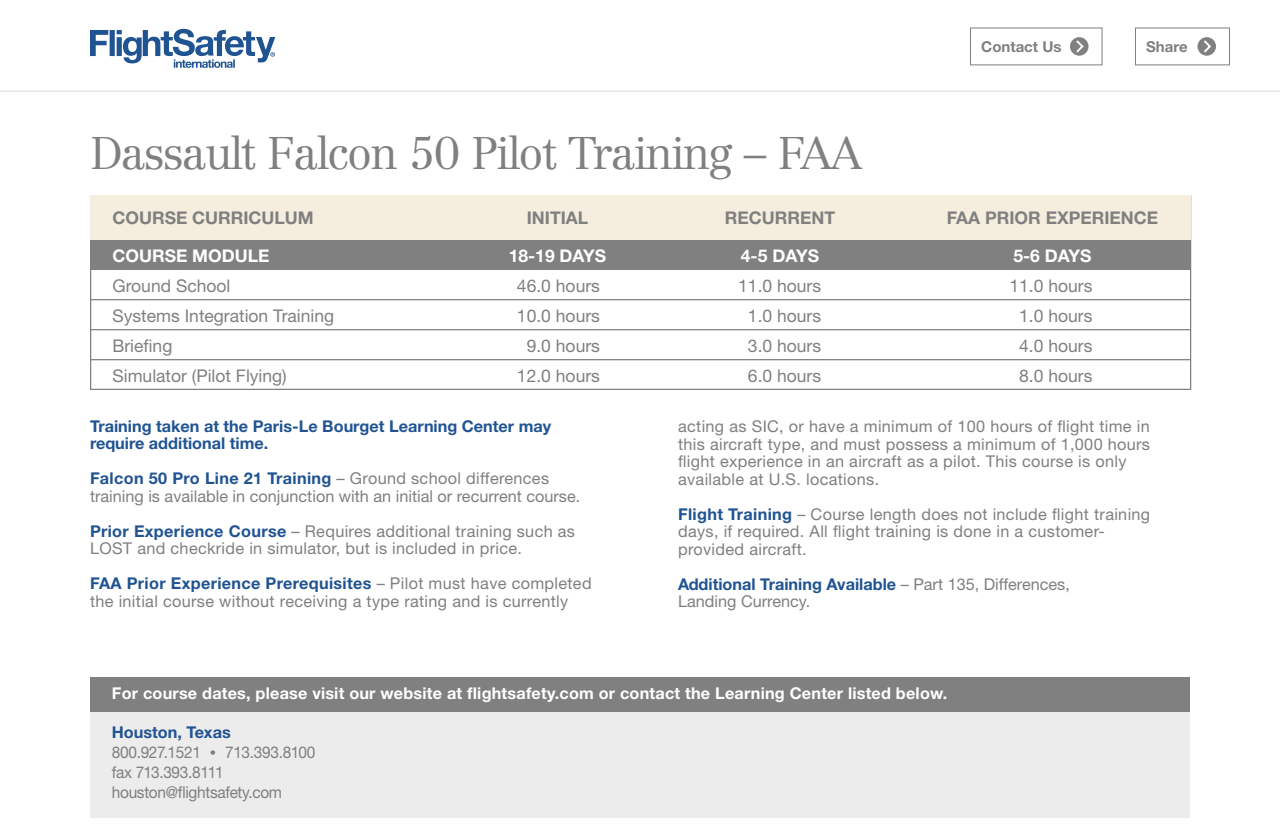
<style>
.page{position:relative;width:1280px;height:840px;background:#fff}
.page>*{position:absolute;margin:0;border:0;box-sizing:border-box;transform-origin:0 0}
.t1{font:300 45px "Centennial";letter-spacing:-.04em;color:#808080}
.t2{font:17.5px "Helvetica Neue";color:#808080}
.t3{font:700 17.5px "Helvetica Neue";color:#808080}
.t4{font:700 17.5px "Helvetica Neue";color:#fff}
.t5{font:16.25px/17.5px "Helvetica Neue";letter-spacing:.02em;color:#7e7f81}
.t6{font:16.25px/17.5px "Helvetica Neue";color:#7e7f81}
.t7{font:700 16.25px "Helvetica Neue";letter-spacing:.01em;color:#fff}
.t8{font:16.25px/20px "Helvetica Neue";letter-spacing:-.02em;color:#7e7f81;scale:.95 1}
.t9{font:700 16.25px/17.5px "Helvetica Neue";color:#205392}
.t10{font:700 15px "Helvetica Neue";color:#808080}
.s1{font-weight:700;color:#205392}
.s2{font-size:12.5px}
</style>
<div class="page">
<div style="left:970px;top:27px;width:133px;height:38px;border:1px solid #808080"></div>
<svg style="left:1070px;top:37px;width:19px;height:19px"></svg>
<svg style="left:1074px;top:38px;width:11px;height:17px"></svg>
<div style="left:1135px;top:27px;width:95px;height:38px;border:1px solid #808080"></div>
<div style="left:1198px;top:37px;width:18px;height:19px;background:#808080;border-radius:50%"></div>
<svg style="left:1202px;top:38px;width:11px;height:17px"></svg>
<svg style="left:90px;top:29px;width:185px;height:39px"></svg>
<div style="left:90px;top:710px;width:1100px;height:108px;background:#ececec"></div>
<div style="left:90px;top:240px;width:1100px;height:30px;background:#808080"></div>
<div style="left:90px;top:195px;width:1101px;height:45px;background:#f5eedf"></div>
<hr style="left:90px;top:299px;width:1100px;height:1px;background:#808080">
<hr style="left:90px;top:329px;width:1100px;height:1px;background:#808080">
<hr style="left:90px;top:359px;width:1100px;height:1px;background:#808080">
<div style="left:90px;top:677px;width:1100px;height:34px;background:#808080"></div>
<hr style="left:0;top:91px;width:1280px;height:1px;background:#dfdfdf">
<p class="t10" style="left:981px;top:37px;width:82px">Contact Us</p>
<p class="t10" style="left:1146px;top:37px;width:43px">Share</p>
<h1 class="t1" style="left:90px;top:126px;width:774px">Dassault Falcon 50 Pilot Training – FAA</h1>
<p class="t3" style="left:113px;top:207px;width:203px">COURSE CURRICULUM</p>
<p class="t3" style="left:527px;top:207px;width:63px">INITIAL</p>
<p class="t3" style="left:725px;top:207px;width:112px">RECURRENT</p>
<p class="t3" style="left:947px;top:207px;width:213px">FAA PRIOR EXPERIENCE</p>
<p class="t4" style="left:113px;top:244px;width:158px">COURSE MODULE</p>
<p class="t4" style="left:509px;top:244px;width:99px">18-19 DAYS</p>
<p class="t4" style="left:741px;top:244px;width:80px">4-5 DAYS</p>
<p class="t4" style="left:1013px;top:244px;width:80px">5-6 DAYS</p>
<p class="t2" style="left:112px;top:275px;width:119px">Ground School</p>
<p class="t2" style="left:517px;top:275px;width:85px">46.0 hours</p>
<p class="t2" style="left:738px;top:275px;width:85px">11.0 hours</p>
<p class="t2" style="left:1009px;top:275px;width:85px">11.0 hours</p>
<p class="t2" style="left:112px;top:305px;width:223px">Systems Integration Training</p>
<p class="t2" style="left:517px;top:305px;width:85px">10.0 hours</p>
<p class="t2" style="left:748px;top:305px;width:75px">1.0 hours</p>
<p class="t2" style="left:1019px;top:305px;width:75px">1.0 hours</p>
<p class="t2" style="left:112px;top:335px;width:61px">Briefing</p>
<p class="t2" style="left:527px;top:335px;width:75px">9.0 hours</p>
<p class="t2" style="left:748px;top:335px;width:75px">3.0 hours</p>
<p class="t2" style="left:1019px;top:335px;width:75px">4.0 hours</p>
<p class="t2" style="left:112px;top:365px;width:176px">Simulator (Pilot Flying)</p>
<p class="t2" style="left:517px;top:365px;width:85px">12.0 hours</p>
<p class="t2" style="left:748px;top:365px;width:75px">6.0 hours</p>
<p class="t2" style="left:1019px;top:365px;width:75px">8.0 hours</p>
<p class="t9" style="left:90px;top:417px;width:463px">Training taken at the Paris-Le Bourget Learning Center may require additional time.</p>
<p class="t6" style="left:90px;top:470px;width:492px"><span class="s1">Falcon 50 Pro Line 21 Training</span> – Ground school differences training is available in conjunction with an initial or recurrent course.</p>
<p class="t5" style="left:90px;top:522px;width:487px"><span class="s1">Prior Experience Course</span> – Requires additional training such as<br>LOST and checkride in simulator, but is included in price.</p>
<p class="t5" style="left:90px;top:575px;width:503px"><span class="s1">FAA Prior Experience Prerequisites</span> – Pilot must have completed the initial course without receiving a type rating and is currently</p>
<p class="t5" style="left:678px;top:417px;width:473px">acting as SIC, or have a minimum of 100 hours of flight time in this aircraft type, and must possess a minimum of 1,000 hours flight experience in an aircraft as a pilot. This course is only available at U.S. locations.</p>
<p class="t5" style="left:678px;top:505px;width:474px"><span class="s1">Flight Training</span> – Course length does not include flight training days, if required. All flight training is done in a customer&shy;provided aircraft.</p>
<p class="t6" style="left:678px;top:575px;width:393px"><span class="s1">Additional Training Available</span> – Part 135, Differences,<br>Landing Currency.</p>
<p class="t7" style="left:112px;top:683px;width:837px">For course dates, please visit our website at flightsafety.com or contact the Learning Center listed below.</p>
<p class="t8" style="left:112px;top:722px;width:216px"><span class="s1">Houston, Texas<br></span>800.927.1521 <span class="s2">•</span> 713.393.8100 fax 713.393.8111 houston@flightsafety.com</p>
</div>
